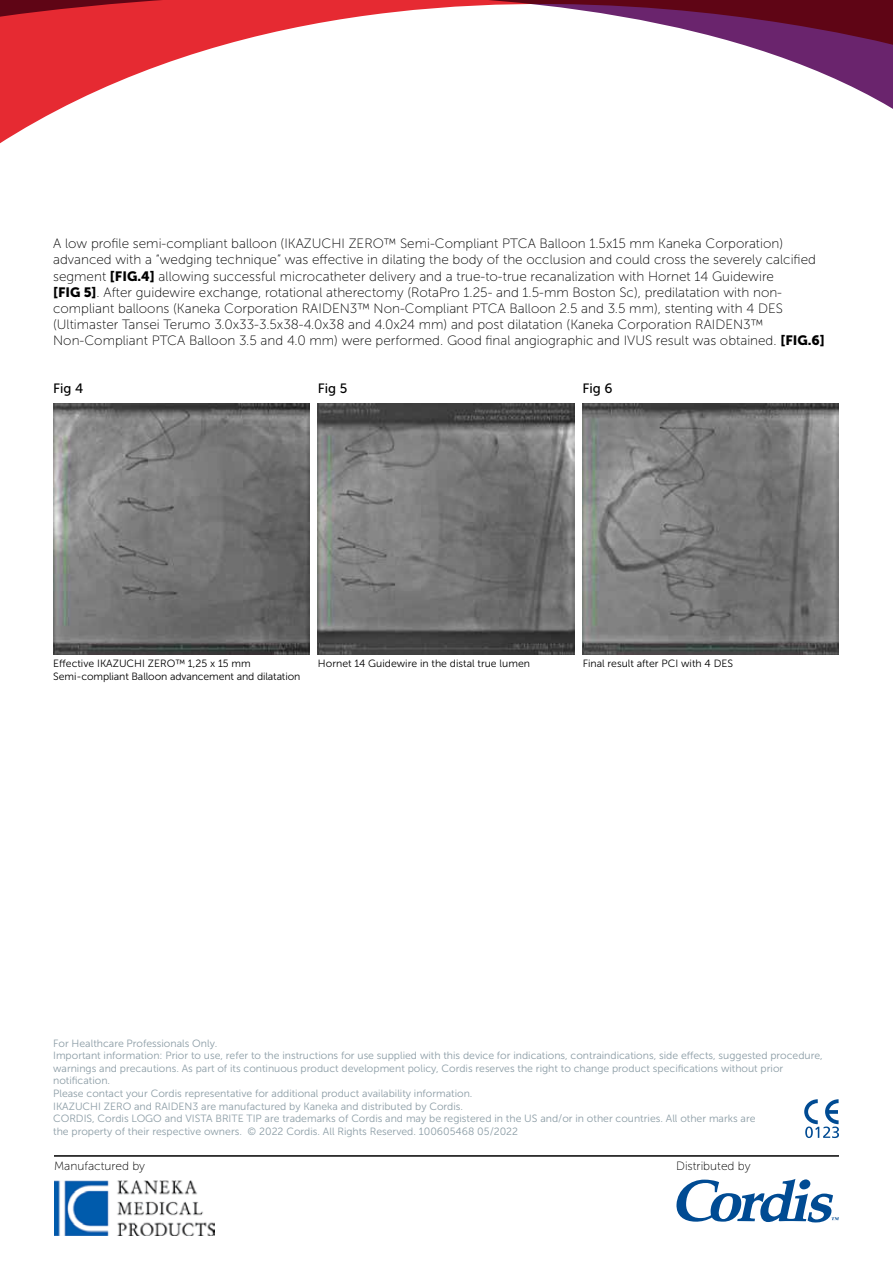
<style>
.page{position:relative;width:893px;height:1263px;background:#fff}
.page>*{position:absolute;margin:0;border:0;box-sizing:border-box;transform-origin:0 0}
.t1{font:13.5px/16.2px "Museo Sans 100";color:#000}
.t2{font:13.5px "Museo Sans 500";color:#000}
.t3{font:12px "Museo Sans 100";color:#000}
.t4{font:10.5px/12.6px "Museo Sans 300";color:#8b9ca5}
.t5{font:10.5px/12.6px "Museo Sans 300";color:#000}
.s1{font-family:"Museo Sans 900"}
</style>
<div class="page">
<img style="left:54px;top:1181px;width:160px;height:54px">
<svg style="left:0;top:0;width:893px;height:138px"></svg>
<hr style="left:54px;top:1155px;width:785px;height:2px;background:#000">
<svg style="left:676px;top:1179px;width:163px;height:43px"></svg>
<img style="left:318px;top:403px;width:256px;height:251px">
<img style="left:583px;top:403px;width:256px;height:251px">
<img style="left:53px;top:403px;width:257px;height:251px">
<svg style="left:804px;top:1099px;width:35px;height:39px"></svg>
<p class="t1" style="left:53px;top:236px;width:773px">A low profile semi-compliant balloon (IKAZUCHI ZERO™ Semi-Compliant PTCA Balloon 1.5x15 mm Kaneka Corporation) advanced with a “wedging technique” was effective in dilating the body of the occlusion and could cross the severely calcified segment <span class="s1">[FIG.4]</span> allowing successful microcatheter delivery and a true-to-true recanalization with Hornet 14 Guidewire<br><span class="s1">[FIG 5]</span>. After guidewire exchange, rotational atherectomy (RotaPro 1.25- and 1.5-mm Boston Sc), predilatation with non&shy;compliant balloons (Kaneka Corporation RAIDEN3™ Non-Compliant PTCA Balloon 2.5 and 3.5 mm), stenting with 4 DES (Ultimaster Tansei Terumo 3.0x33-3.5x38-4.0x38 and 4.0x24 mm) and post dilatation (Kaneka Corporation RAIDEN3™ Non-Compliant PTCA Balloon 3.5 and 4.0 mm) were performed. Good final angiographic and IVUS result was obtained. <span class="s1">[FIG.6]</span></p>
<p class="t2" style="left:53px;top:381px;width:32px">Fig 4</p>
<p class="t2" style="left:318px;top:381px;width:31px">Fig 5</p>
<p class="t2" style="left:583px;top:381px;width:31px">Fig 6</p>
<p class="t5" style="left:53px;top:657px;width:249px">Effective IKAZUCHI ZERO™ 1,25 x 15 mm<br>Semi-compliant Balloon advancement and dilatation</p>
<p class="t5" style="left:318px;top:657px;width:214px">Hornet 14 Guidewire in the distal true lumen</p>
<p class="t5" style="left:583px;top:657px;width:152px">Final result after PCI with 4 DES</p>
<p class="t4" style="left:53px;top:1037px;width:771px">For Healthcare Professionals Only.<br>Important information: Prior to use, refer to the instructions for use supplied with this device for indications, contraindications, side effects, suggested procedure, warnings and precautions. As part of its continuous product development policy, Cordis reserves the right to change product specifications without prior notification.<br>Please contact your Cordis representative for additional product availability information.<br>IKAZUCHI ZERO and RAIDEN3 are manufactured by Kaneka and distributed by Cordis.<br>CORDIS, Cordis LOGO and VISTA BRITE TIP are trademarks of Cordis and may be registered in the US and/or in other countries. All other marks are<br>the property of their respective owners. © 2022 Cordis. All Rights Reserved. 100605468 05/2022</p>
<p class="t3" style="left:54px;top:1159px;width:93px">Manufactured by</p>
<p class="t3" style="left:676px;top:1159px;width:76px">Distributed by</p>
</div>
